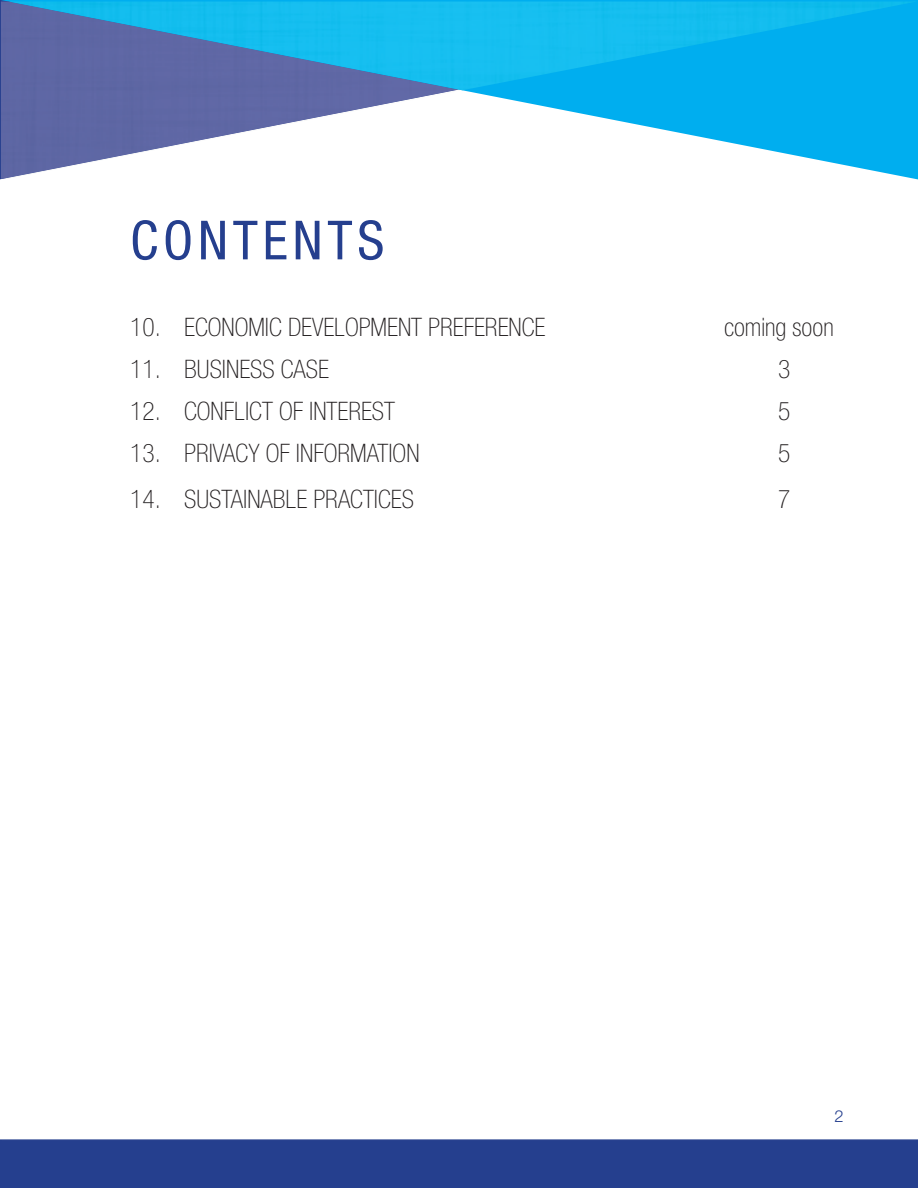
<style>
.page{position:relative;width:918px;height:1188px;background:#fff}
.page>*{position:absolute;margin:0;border:0;box-sizing:border-box;transform-origin:0 0}
.t1{font:condensed 54px "Helvetica Neue LT Std";letter-spacing:.09em;color:#253f8e}
.t2{font:100 condensed 25.5px "Helvetica Neue LT Std";color:#231f20}
.t3{font:300 16.5px "Helvetica Neue LT Std";color:#253f8e}
</style>
<div class="page">
<svg style="left:0;top:0;width:918px;height:180px"></svg>
<img style="left:1px;top:2px;width:458px;height:177px">
<img style="left:8px;top:2px;width:909px;height:88px">
<div style="left:0;top:1139px;width:918px;height:49px;background:#253f8e;border:2px solid #253f8e"></div>
<h1 class="t1" style="left:130px;top:209px;width:256px">CONTENTS</h1>
<p class="t2" style="left:130px;top:313px;width:417px">10. ECONOMIC DEVELOPMENT PREFERENCE</p>
<p class="t2" style="left:724px;top:313px;width:111px">coming soon</p>
<p class="t2" style="left:130px;top:355px;width:200px">11. BUSINESS CASE</p>
<p class="t2" style="left:778px;top:355px;width:14px">3</p>
<p class="t2" style="left:130px;top:397px;width:266px">12. CONFLICT OF INTEREST</p>
<p class="t2" style="left:778px;top:397px;width:14px">5</p>
<p class="t2" style="left:130px;top:439px;width:291px">13. PRIVACY OF INFORMATION</p>
<p class="t2" style="left:778px;top:439px;width:14px">5</p>
<p class="t2" style="left:130px;top:485px;width:285px">14. SUSTAINABLE PRACTICES</p>
<p class="t2" style="left:778px;top:485px;width:14px">7</p>
<p class="t3" style="left:835px;top:1106px;width:11px">2</p>
</div>
